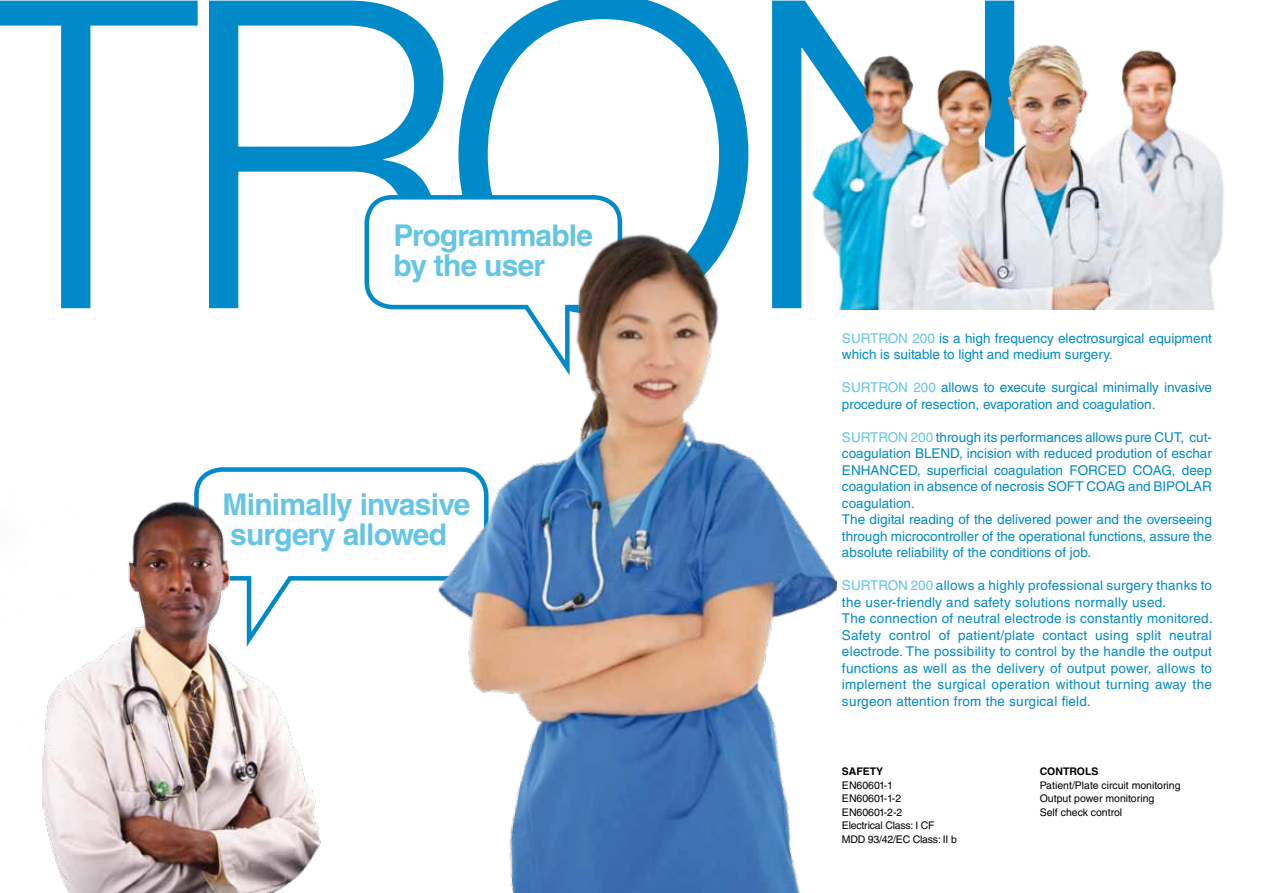
<style>
.page{position:relative;width:1263px;height:893px;background:#fff}
.page>*{position:absolute;margin:0;border:0;box-sizing:border-box;transform-origin:0 0}
.t1{font:700 30px/30px "Helvetica LT Std";letter-spacing:-.025em;color:#65c5e4}
.t2{font:13.5px/16.5px "Helvetica LT Std";color:#008ac9}
.t3{font:13.5px/16.5px "Helvetica LT Std";letter-spacing:.02em;color:#008ac9}
.t4{font:10.5px/13.5px "Helvetica LT Std";letter-spacing:-.02em;color:#000}
.t5{font:10.5px/13.5px "Helvetica LT Std";color:#000}
.t6{font:700 10.5px "Helvetica LT Std";color:#000}
.s1{color:#65c5e4}
</style>
<div class="page">
<svg style="left:0;top:0;width:1014px;height:310px"></svg>
<img style="left:0;top:151px;width:95px;height:610px">
<svg style="left:194px;top:467px;width:227px;height:114px"></svg>
<svg style="left:362px;top:193px;width:262px;height:117px"></svg>
<img style="left:421px;top:221px;width:434px;height:672px">
<img style="left:810px;top:41px;width:414px;height:268px">
<img style="left:43px;top:500px;width:277px;height:393px">
<h1 class="t1" style="left:393px;top:220px;width:201px">Programmable by the user</h1>
<h1 class="t1" style="left:223px;top:489px;width:249px">Minimally invasive surgery allowed</h1>
<p class="t2" style="left:842px;top:330px;width:371px"><span class="s1">SURTRON 200</span> is a high frequency electrosurgical equipment which is suitable to light and medium surgery.</p>
<p class="t2" style="left:842px;top:379px;width:371px"><span class="s1">SURTRON 200</span> allows to execute surgical minimally invasive procedure of resection, evaporation and coagulation.</p>
<p class="t2" style="left:842px;top:429px;width:371px"><span class="s1">SURTRON 200</span> through its performances allows pure CUT, cut&shy;coagulation BLEND, incision with reduced prodution of eschar ENHANCED, superficial coagulation FORCED COAG, deep coagulation in absence of necrosis SOFT COAG and BIPOLAR coagulation.<br>The digital reading of the delivered power and the overseeing through microcontroller of the operational functions, assure the absolute reliability of the conditions of job.</p>
<p class="t3" style="left:842px;top:577px;width:372px"><span class="s1">SURTRON 200</span> allows a highly professional surgery thanks to the user-friendly and safety solutions normally used.<br>The connection of neutral electrode is constantly monitored.<br>Safety control of patient/plate contact using split neutral electrode. The possibility to control by the handle the output functions as well as the delivery of output power, allows to implement the surgical operation without turning away the surgeon attention from the surgical field.</p>
<p class="t6" style="left:842px;top:765px;width:43px">SAFETY</p>
<p class="t4" style="left:842px;top:778px;width:116px">EN60601-1<br>EN60601-1-2<br>EN60601-2-2<br>Electrical Class: I CF<br>MDD 93/42/EC Class: II b</p>
<p class="t6" style="left:1040px;top:765px;width:60px">CONTROLS</p>
<p class="t5" style="left:1040px;top:778px;width:142px">Patient/Plate circuit monitoring<br>Output power monitoring<br>Self check control</p>
</div>
